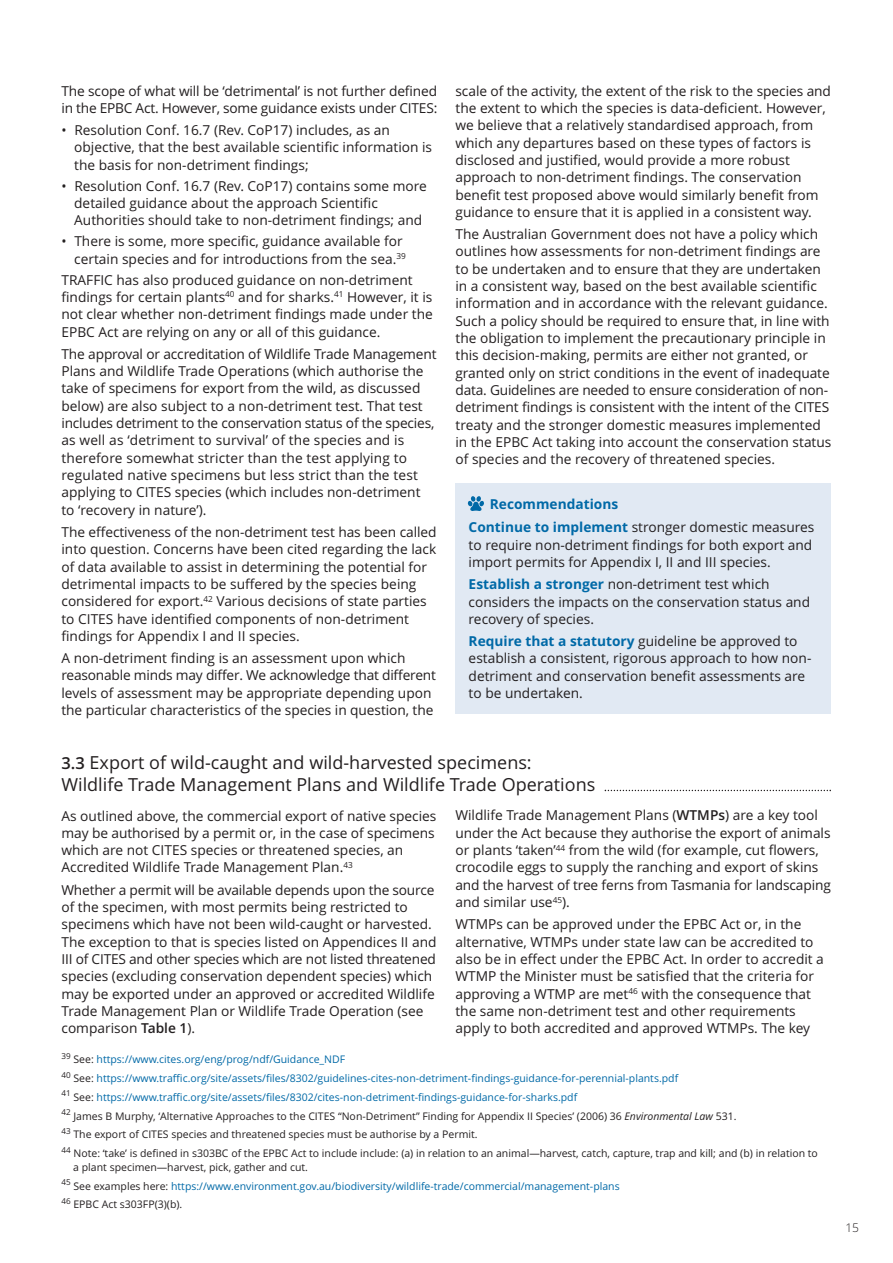
<style>
.page{position:relative;width:893px;height:1263px;background:#fff}
.page>*{position:absolute;margin:0;border:0;box-sizing:border-box;transform-origin:0 0}
.t1{font:18px/22.5px "Open Sans";color:#231f20}
.t2{font:13.65px/17.2px "Open Sans";color:#231f20}
.t3{font:700 13.65px/23.9px "Open Sans";color:#0069a7}
.t4{font:300 12px "Open Sans";color:#231f20}
.t5{font:10.5px/18.8px "Open Sans";color:#231f20}
.t6{font:10.5px/18.8px "Open Sans";color:#0069a7}
.s1{font-weight:400;color:#231f20}
.s2{font-weight:700;color:#0069a7}
.s3{font-weight:600;font-size:16.5px}
.s4{font-weight:600}
.s5{color:#0069a7}
.s6{font-style:italic}
.s7{color:#231f20}
</style>
<div class="page">
<div style="left:455px;top:484px;width:375px;height:230px;background:#e1e9f3"></div>
<svg style="left:467px;top:496px;width:17px;height:15px"></svg>
<svg style="left:604px;top:790px;width:227px;height:1px"></svg>
<p class="t2" style="left:61px;top:83px;width:377px">The scope of what will be ‘detrimental’ is not further defined in the EPBC Act. However, some guidance exists under CITES:</p>
<p class="t2" style="left:74px;top:123px;width:359px;text-indent:-13px">• Resolution Conf. 16.7 (Rev. CoP17) includes, as an objective, that the best available scientific information is the basis for non-detriment findings;</p>
<p class="t2" style="left:74px;top:179px;width:354px;text-indent:-13px">• Resolution Conf. 16.7 (Rev. CoP17) contains some more detailed guidance about the approach Scientific<br>Authorities should take to non-detriment findings; and</p>
<p class="t2" style="left:61px;top:234px;width:346px;text-align:right">• There is some, more specific, guidance available for certain species and for introductions from the sea.<sup>39</sup></p>
<p class="t2" style="left:61px;top:272px;width:373px">TRAFFIC has also produced guidance on non-detriment findings for certain plants<sup>40</sup> and for sharks.<sup>41</sup> However, it is not clear whether non-detriment findings made under the EPBC Act are relying on any or all of this guidance.</p>
<p class="t2" style="left:61px;top:347px;width:376px">The approval or accreditation of Wildlife Trade Management Plans and Wildlife Trade Operations (which authorise the take of specimens for export from the wild, as discussed below) are also subject to a non-detriment test. That test includes detriment to the conservation status of the species, as well as ‘detriment to survival’ of the species and is therefore somewhat stricter than the test applying to regulated native specimens but less strict than the test applying to CITES species (which includes non-detriment to ‘recovery in nature’).</p>
<p class="t2" style="left:61px;top:525px;width:376px">The effectiveness of the non-detriment test has been called into question. Concerns have been cited regarding the lack of data available to assist in determining the potential for detrimental impacts to be suffered by the species being considered for export.<sup>42</sup> Various decisions of state parties to CITES have identified components of non-detriment findings for Appendix I and II species.</p>
<p class="t2" style="left:61px;top:651px;width:376px">A non-detriment finding is an assessment upon which reasonable minds may differ. We acknowledge that different levels of assessment may be appropriate depending upon the particular characteristics of the species in question, the</p>
<p class="t2" style="left:455px;top:83px;width:377px">scale of the activity, the extent of the risk to the species and the extent to which the species is data-deficient. However, we believe that a relatively standardised approach, from which any departures based on these types of factors is disclosed and justified, would provide a more robust approach to non-detriment findings. The conservation benefit test proposed above would similarly benefit from guidance to ensure that it is applied in a consistent way.</p>
<p class="t2" style="left:455px;top:227px;width:377px">The Australian Government does not have a policy which outlines how assessments for non-detriment findings are to be undertaken and to ensure that they are undertaken in a consistent way, based on the best available scientific information and in accordance with the relevant guidance.<br>Such a policy should be required to ensure that, in line with the obligation to implement the precautionary principle in this decision-making, permits are either not granted, or granted only on strict conditions in the event of inadequate data. Guidelines are needed to ensure consideration of non&shy;detriment findings is consistent with the intent of the CITES treaty and the stronger domestic measures implemented in the EPBC Act taking into account the conservation status of species and the recovery of threatened species.</p>
<p class="t3" style="left:468px;top:493px;width:347px;text-indent:21px">Recommendations<br>Continue to implement <span class="s1">stronger domestic measures</span></p>
<p class="t2" style="left:468px;top:537px;width:345px">to require non-detriment findings for both export and import permits for Appendix I, II and III species.</p>
<p class="t2" style="left:468px;top:577px;width:343px"><span class="s2">Establish a stronger</span> non-detriment test which considers the impacts on the conservation status and recovery of species.</p>
<p class="t2" style="left:468px;top:634px;width:344px"><span class="s2">Require that a statutory</span> guideline be approved to establish a consistent, rigorous approach to how non&shy;detriment and conservation benefit assessments are to be undertaken.</p>
<h1 class="t1" style="left:61px;top:753px;width:535px"><span class="s3">3.3</span> Export of wild-caught and wild-harvested specimens:<br>Wildlife Trade Management Plans and Wildlife Trade Operations</h1>
<p class="t2" style="left:61px;top:808px;width:376px">As outlined above, the commercial export of native species may be authorised by a permit or, in the case of specimens which are not CITES species or threatened species, an Accredited Wildlife Trade Management Plan.<sup>43</sup></p>
<p class="t2" style="left:61px;top:883px;width:376px">Whether a permit will be available depends upon the source of the specimen, with most permits being restricted to specimens which have not been wild-caught or harvested.<br>The exception to that is species listed on Appendices II and III of CITES and other species which are not listed threatened species (excluding conservation dependent species) which may be exported under an approved or accredited Wildlife Trade Management Plan or Wildlife Trade Operation (see comparison <span class="s4">Table 1</span>).</p>
<p class="t2" style="left:455px;top:808px;width:377px">Wildlife Trade Management Plans (<span class="s4">WTMPs</span>) are a key tool under the Act because they authorise the export of animals or plants ‘taken’<sup>44</sup> from the wild (for example, cut flowers, crocodile eggs to supply the ranching and export of skins and the harvest of tree ferns from Tasmania for landscaping and similar use<sup>45</sup>).</p>
<p class="t2" style="left:455px;top:917px;width:370px">WTMPs can be approved under the EPBC Act or, in the alternative, WTMPs under state law can be accredited to also be in effect under the EPBC Act. In order to accredit a WTMP the Minister must be satisfied that the criteria for approving a WTMP are met<sup>46</sup> with the consequence that the same non-detriment test and other requirements apply to both accredited and approved WTMPs. The key</p>
<p class="t5" style="left:61px;top:1051px;width:758px"><sup>39</sup> See: <span class="s5">https://www.cites.org/eng/prog/ndf/Guidance_NDF<br></span><sup>40</sup> See: <span class="s5">https://www.traffic.org/site/assets/files/8302/guidelines-cites-non-detriment-findings-guidance-for-perennial-plants.pdf<br></span><sup>41</sup> See: <span class="s5">https://www.traffic.org/site/assets/files/8302/cites-non-detriment-findings-guidance-for-sharks.pdf<br></span><sup>42</sup> James B Murphy, ‘Alternative Approaches to the CITES “Non-Detriment” Finding for Appendix II Species’ (2006) 36 <span class="s6">Environmental Law</span> 531.<br><sup>43</sup> The export of CITES species and threatened species must be authorise by a Permit.<br><sup>44</sup> Note: ‘take’ is defined in s303BC of the EPBC Act to include include: (a) in relation to an animal—harvest, catch, capture, trap and kill; and (b) in relation to</p>
<p class="t6" style="left:61px;top:1159px;width:559px;text-indent:12px"><span class="s7">a plant specimen—harvest, pick, gather and cut.<br></span><sup>45</sup> <span class="s7">See examples here:</span> https://www.environment.gov.au/biodiversity/wildlife-trade/commercial/management-plans<br><sup>46</sup> <span class="s7">EPBC Act s303FP(3)(b).</span></p>
<p class="t4" style="left:845px;top:1223px;width:15px">15</p>
</div>
